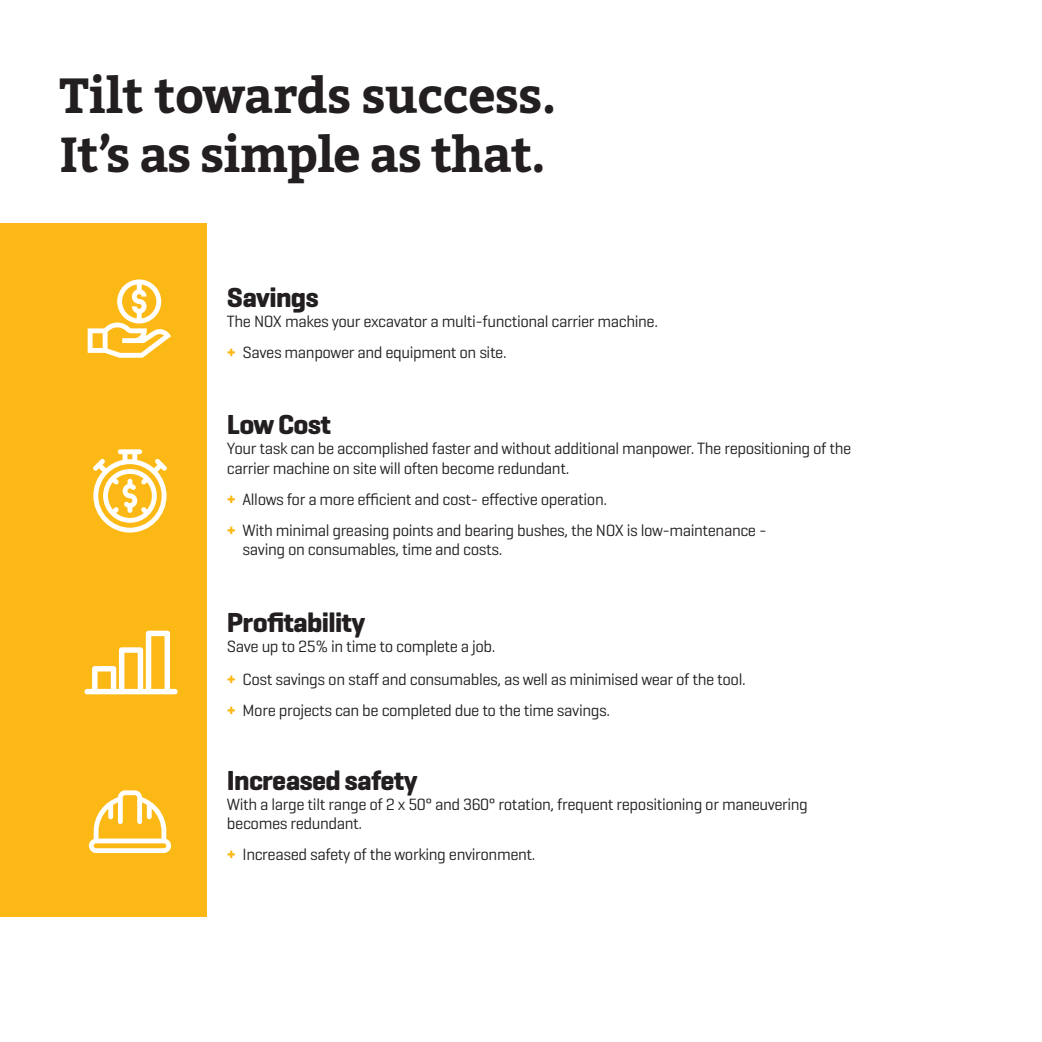
<style>
.page{position:relative;width:1042px;height:1042px;background:#fff}
.page>*{position:absolute;margin:0;border:0;box-sizing:border-box;transform-origin:0 0}
.t1{font:700 49px "Bitter";letter-spacing:-.02em;color:#231f20}
.t2{font:700 28px "Geogrotesque";letter-spacing:-.025em;color:#231f20}
.t3{font:16.62px/19.9px "Geogrotesque";letter-spacing:-.025em;color:#231f20}
.s1{font-weight:700;color:#fcb814}
</style>
<div class="page">
<div style="left:0;top:223px;width:207px;height:693px;background:#fcb814"></div>
<svg style="left:88px;top:279px;width:83px;height:79px"></svg>
<svg style="left:93px;top:449px;width:74px;height:83px"></svg>
<svg style="left:89px;top:790px;width:82px;height:63px"></svg>
<svg style="left:84px;top:631px;width:94px;height:63px"></svg>
<p class="t1" style="left:60px;top:58px;width:498px">Tilt towards success.</p>
<p class="t1" style="left:60px;top:117px;width:488px">It’s as simple as that.</p>
<p class="t2" style="left:227px;top:280px;width:93px">Savings</p>
<p class="t3" style="left:227px;top:310px;width:432px">The NOX makes your excavator a multi-functional carrier machine.</p>
<p class="t3" style="left:227px;top:342px;width:281px"><span class="s1">+</span> Saves manpower and equipment on site.</p>
<p class="t2" style="left:227px;top:407px;width:105px">Low Cost</p>
<p class="t3" style="left:227px;top:438px;width:626px">Your task can be accomplished faster and without additional manpower. The repositioning of the carrier machine on site will often become redundant.</p>
<p class="t3" style="left:227px;top:489px;width:382px"><span class="s1">+</span> Allows for a more efficient and cost- effective operation.</p>
<p class="t3" style="left:243px;top:519px;width:525px;text-indent:-16px"><span class="s1">+</span> With minimal greasing points and bearing bushes, the NOX is low-maintenance - saving on consumables, time and costs.</p>
<p class="t2" style="left:227px;top:605px;width:140px">Profitability</p>
<p class="t3" style="left:227px;top:636px;width:270px">Save up to 25% in time to complete a job.</p>
<p class="t3" style="left:227px;top:669px;width:520px"><span class="s1">+</span> Cost savings on staff and consumables, as well as minimised wear of the tool.</p>
<p class="t3" style="left:227px;top:700px;width:385px"><span class="s1">+</span> More projects can be completed due to the time savings.</p>
<p class="t2" style="left:227px;top:762px;width:192px">Increased safety</p>
<p class="t3" style="left:227px;top:793px;width:582px">With a large tilt range of 2 x 50° and 360° rotation, frequent repositioning or maneuvering becomes redundant.</p>
<p class="t3" style="left:227px;top:844px;width:310px"><span class="s1">+</span> Increased safety of the working environment.</p>
</div>
